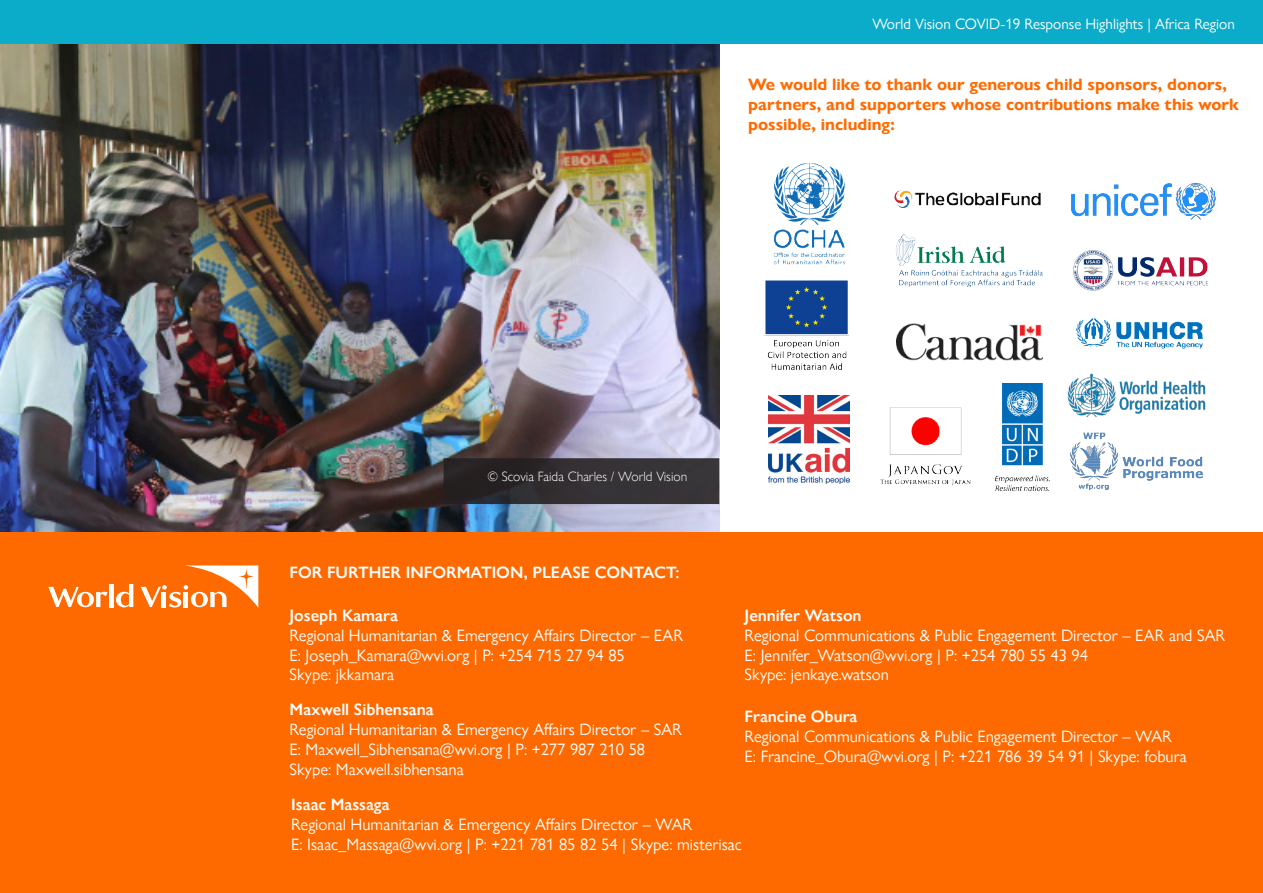
<style>
.page{position:relative;width:1263px;height:893px;background:#fff}
.page>*{position:absolute;margin:0;border:0;box-sizing:border-box;transform-origin:0 0}
.t1{font:16.5px/19.8px "Gill Sans Nova";color:#fff}
.t2{font:700 16.5px/19.8px "Gill Sans Nova";color:#ff6a00}
.t3{font:600 16.5px "Gill Sans Nova";color:#fff}
.t4{font:15px "Gill Sans Nova";color:#fff}
.t5{font:300 13.5px "Gill Sans Nova";color:#fff}
</style>
<div class="page">
<div style="left:0;top:533px;width:1263px;height:360px;background:#ff6a00"></div>
<div style="left:109px;top:584px;width:5px;height:23px;background:#fff"></div>
<svg style="left:48px;top:587px;width:60px;height:20px"></svg>
<svg style="left:141px;top:565px;width:117px;height:43px"></svg>
<svg style="left:116px;top:584px;width:17px;height:23px"></svg>
<div style="left:0;top:0;width:1263px;height:44px;background:#0bacca"></div>
<img style="left:773px;top:163px;width:72px;height:102px">
<img style="left:894px;top:190px;width:148px;height:97px">
<img style="left:769px;top:396px;width:80px;height:87px">
<img style="left:1071px;top:183px;width:145px;height:108px">
<img style="left:764px;top:280px;width:85px;height:90px">
<img style="left:1076px;top:318px;width:127px;height:31px">
<img style="left:880px;top:407px;width:90px;height:79px">
<img style="left:995px;top:383px;width:55px;height:108px">
<img style="left:1070px;top:432px;width:133px;height:59px">
<img style="left:896px;top:323px;width:146px;height:38px">
<img style="left:1067px;top:373px;width:139px;height:44px">
<img style="left:1px;top:44px;width:718px;height:488px">
<div style="left:444px;top:459px;width:274px;height:44px;background:linear-gradient(to right,#252021,#3c393e)"></div>
<div style="left:443px;top:458px;width:276px;height:46px;border:2px solid #231f20"></div>
<p class="t4" style="left:872px;top:15px;width:364px">World Vision COVID-19 Response Highlights | Africa Region</p>
<p class="t2" style="left:748px;top:75px;width:492px">We would like to thank our generous child sponsors, donors, partners, and supporters whose contributions make this work possible, including:</p>
<p class="t5" style="left:487px;top:469px;width:201px">© Scovia Faida Charles / World Vision</p>
<p class="t3" style="left:290px;top:562px;width:391px">FOR FURTHER INFORMATION, PLEASE CONTACT:</p>
<p class="t3" style="left:290px;top:605px;width:110px">Joseph Kamara</p>
<p class="t1" style="left:290px;top:625px;width:395px">Regional Humanitarian &amp; Emergency Affairs Director – EAR</p>
<p class="t1" style="left:290px;top:645px;width:337px">E: Joseph_Kamara@wvi.org | P: +254 715 27 94 85</p>
<p class="t1" style="left:290px;top:665px;width:106px">Skype: jkkamara</p>
<p class="t3" style="left:290px;top:700px;width:145px">Maxwell Sibhensana</p>
<p class="t1" style="left:290px;top:720px;width:394px">Regional Humanitarian &amp; Emergency Affairs Director – SAR</p>
<p class="t1" style="left:290px;top:739px;width:357px">E: Maxwell_Sibhensana@wvi.org | P: +277 987 210 58<br>Skype: Maxwell.sibhensana</p>
<p class="t3" style="left:745px;top:605px;width:118px">Jennifer Watson</p>
<p class="t1" style="left:745px;top:625px;width:482px">Regional Communications &amp; Public Engagement Director – EAR and SAR</p>
<p class="t1" style="left:745px;top:645px;width:345px">E: Jennifer_Watson@wvi.org | P: +254 780 55 43 94</p>
<p class="t1" style="left:745px;top:665px;width:146px">Skype: jenkaye.watson</p>
<p class="t3" style="left:745px;top:706px;width:114px">Francine Obura</p>
<p class="t1" style="left:745px;top:726px;width:429px">Regional Communications &amp; Public Engagement Director – WAR</p>
<p class="t1" style="left:745px;top:746px;width:444px">E: Francine_Obura@wvi.org | P: +221 786 39 54 91 | Skype: fobura</p>
<p class="t3" style="left:291px;top:794px;width:100px">Isaac Massaga</p>
<p class="t1" style="left:291px;top:814px;width:402px">Regional Humanitarian &amp; Emergency Affairs Director – WAR</p>
<p class="t1" style="left:291px;top:834px;width:452px">E: Isaac_Massaga@wvi.org | P: +221 781 85 82 54 | Skype: misterisac</p>
</div>
